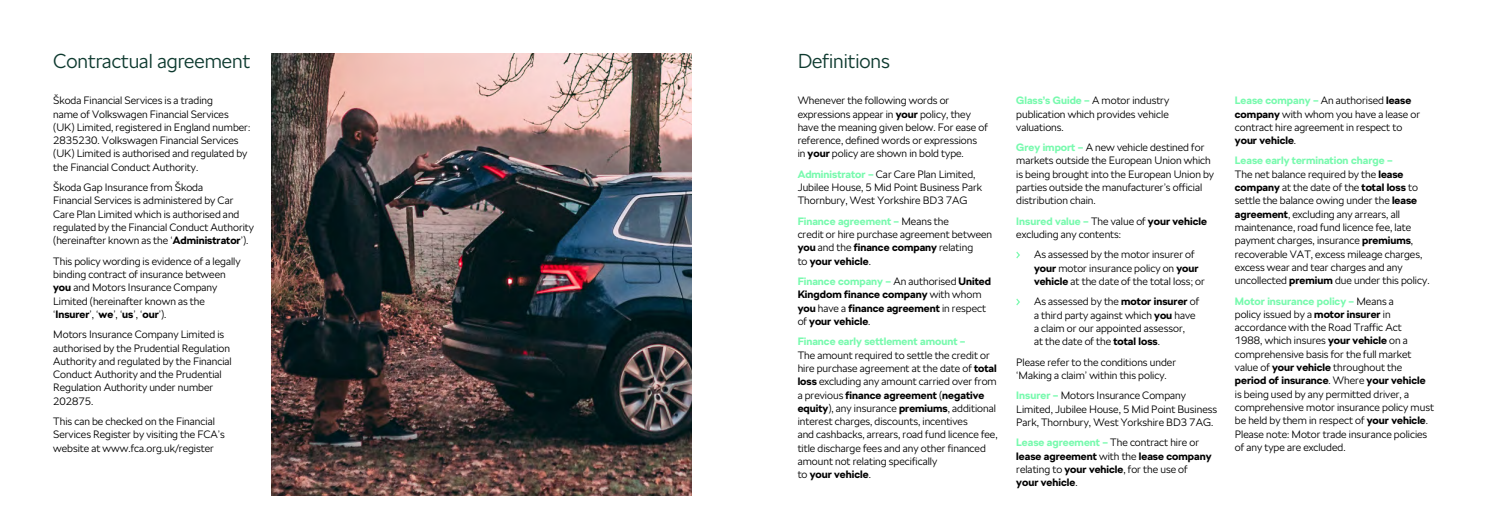
<style>
.page{position:relative;width:1489px;height:525px;background:#fff}
.page>*{position:absolute;margin:0;border:0;box-sizing:border-box;transform-origin:0 0}
.t1{font:300 20px "SKODA Next";color:#0e3a2f}
.t2{font:300 10.62px/13.2px "SKODA Next";color:#000}
.t3{font:700 10.62px/13.2px "SKODA Next";color:#000}
.t4{font:700 10.62px "SKODA Next";color:#78faae}
.s1{font-weight:700}
.s2{font-weight:700;color:#78faae}
.s3{color:#78faae}
.s4{font-weight:300}
</style>
<div class="page">
<svg style="left:1016px;top:251px;width:3px;height:7px"></svg>
<svg style="left:1016px;top:298px;width:3px;height:7px"></svg>
<img style="left:272px;top:53px;width:419px;height:442px">
<h1 class="t1" style="left:53px;top:48px;width:198px">Contractual agreement</h1>
<p class="t2" style="left:53px;top:94px;width:198px">Škoda Financial Services is a trading<br>name of Volkswagen Financial Services (UK) Limited, registered in England number:<br>2835230. Volkswagen Financial Services (UK) Limited is authorised and regulated by the Financial Conduct Authority.</p>
<p class="t2" style="left:53px;top:181px;width:202px">Škoda Gap Insurance from Škoda<br>Financial Services is administered by Car Care Plan Limited which is authorised and regulated by the Financial Conduct Authority (hereinafter known as the ‘<span class="s1">Administrator</span>’).</p>
<p class="t2" style="left:53px;top:254px;width:189px">This policy wording is evidence of a legally binding contract of insurance between <span class="s1">you</span> and Motors Insurance Company Limited (hereinafter known as the ‘<span class="s1">Insurer</span>’, ‘<span class="s1">we</span>’, ‘<span class="s1">us</span>’, ‘<span class="s1">our</span>’).</p>
<p class="t2" style="left:53px;top:328px;width:180px">Motors Insurance Company Limited is authorised by the Prudential Regulation Authority and regulated by the Financial Conduct Authority and the Prudential Regulation Authority under number 202875.</p>
<p class="t2" style="left:53px;top:414px;width:173px">This can be checked on the Financial<br>Services Register by visiting the FCA’s website at www.fca.org.uk/register</p>
<h1 class="t1" style="left:797px;top:48px;width:94px">Definitions</h1>
<p class="t2" style="left:797px;top:94px;width:192px">Whenever the following words or expressions appear in <span class="s1">your</span> policy, they have the meaning given below. For ease of reference, defined words or expressions<br>in <span class="s1">your</span> policy are shown in bold type.</p>
<p class="t2" style="left:797px;top:167px;width:186px"><span class="s2">Administrator –</span> Car Care Plan Limited,<br>Jubilee House, 5 Mid Point Business Park<br>Thornbury, West Yorkshire BD3 7AG</p>
<p class="t2" style="left:797px;top:214px;width:196px"><span class="s2">Finance agreement –</span> Means the<br>credit or hire purchase agreement between <span class="s1">you</span> and the <span class="s1">finance company</span> relating<br>to <span class="s1">your vehicle</span>.</p>
<p class="t3" style="left:797px;top:274px;width:195px"><span class="s3">Finance company –</span> <span class="s4">An authorised</span> United<br>Kingdom finance company <span class="s4">with whom </span>you <span class="s4">have a</span> finance agreement <span class="s4">in respect of</span> your vehicle<span class="s4">.</span></p>
<p class="t4" style="left:797px;top:334px;width:169px">Finance early settlement amount –</p>
<p class="t2" style="left:797px;top:348px;width:201px">The amount required to settle the credit or hire purchase agreement at the date of <span class="s1">total loss</span> excluding any amount carried over from a previous <span class="s1">finance agreement</span> (<span class="s1">negative equity</span>), any insurance <span class="s1">premiums</span>, additional interest charges, discounts, incentives<br>and cashbacks, arrears, road fund licence fee, title discharge fees and any other financed amount not relating specifically<br>to <span class="s1">your vehicle</span>.</p>
<p class="t2" style="left:1016px;top:94px;width:154px;text-align:justify"><span class="s2">Glass’s Guide –</span> A motor industry publication which provides vehicle valuations.</p>
<p class="t2" style="left:1016px;top:141px;width:199px"><span class="s2">Grey import –</span> A new vehicle destined for markets outside the European Union which is being brought into the European Union by parties outside the manufacturer’s official distribution chain.</p>
<p class="t2" style="left:1016px;top:214px;width:192px"><span class="s2">Insured value –</span> The value of <span class="s1">your vehicle </span>excluding any contents:</p>
<p class="t2" style="left:1033px;top:248px;width:172px">As assessed by the motor insurer of <span class="s1">your</span> motor insurance policy on <span class="s1">your vehicle</span> at the date of the total loss; or</p>
<p class="t2" style="left:1033px;top:295px;width:167px">As assessed by the <span class="s1">motor insurer</span> of a third party against which <span class="s1">you</span> have a claim or our appointed assessor,<br>at the date of the <span class="s1">total loss</span>.</p>
<p class="t2" style="left:1016px;top:355px;width:161px">Please refer to the conditions under ‘Making a claim’ within this policy.</p>
<p class="t2" style="left:1016px;top:389px;width:202px"><span class="s2">Insurer –</span> Motors Insurance Company<br>Limited, Jubilee House, 5 Mid Point Business<br>Park, Thornbury, West Yorkshire BD3 7AG.</p>
<p class="t3" style="left:1016px;top:436px;width:197px"><span class="s3">Lease agreement –</span> <span class="s4">The contract hire or </span>lease agreement <span class="s4">with the</span> lease company <span class="s4">relating to</span> your vehicle<span class="s4">, for the use of </span>your vehicle<span class="s4">.</span></p>
<p class="t2" style="left:1234px;top:94px;width:187px"><span class="s2">Lease company –</span> An authorised <span class="s1">lease company</span> with whom you have a lease or contract hire agreement in respect to <span class="s1">your vehicle</span>.</p>
<p class="t2" style="left:1234px;top:154px;width:196px"><span class="s2">Lease early termination charge –<br></span>The net balance required by the <span class="s1">lease company</span> at the date of the <span class="s1">total loss</span> to settle the balance owing under the <span class="s1">lease agreement</span>, excluding any arrears, all maintenance, road fund licence fee, late payment charges, insurance <span class="s1">premiums</span>, recoverable VAT, excess mileage charges, excess wear and tear charges and any uncollected <span class="s1">premium</span> due under this policy.</p>
<p class="t2" style="left:1234px;top:294px;width:201px"><span class="s2">Motor insurance policy –</span> Means a<br>policy issued by a <span class="s1">motor insurer</span> in accordance with the Road Traffic Act<br>1988, which insures <span class="s1">your vehicle</span> on a comprehensive basis for the full market value of <span class="s1">your vehicle</span> throughout the <span class="s1">period of insurance</span>. Where <span class="s1">your vehicle </span>is being used by any permitted driver, a comprehensive motor insurance policy must be held by them in respect of <span class="s1">your vehicle</span>.<br>Please note: Motor trade insurance policies of any type are excluded.</p>
</div>
